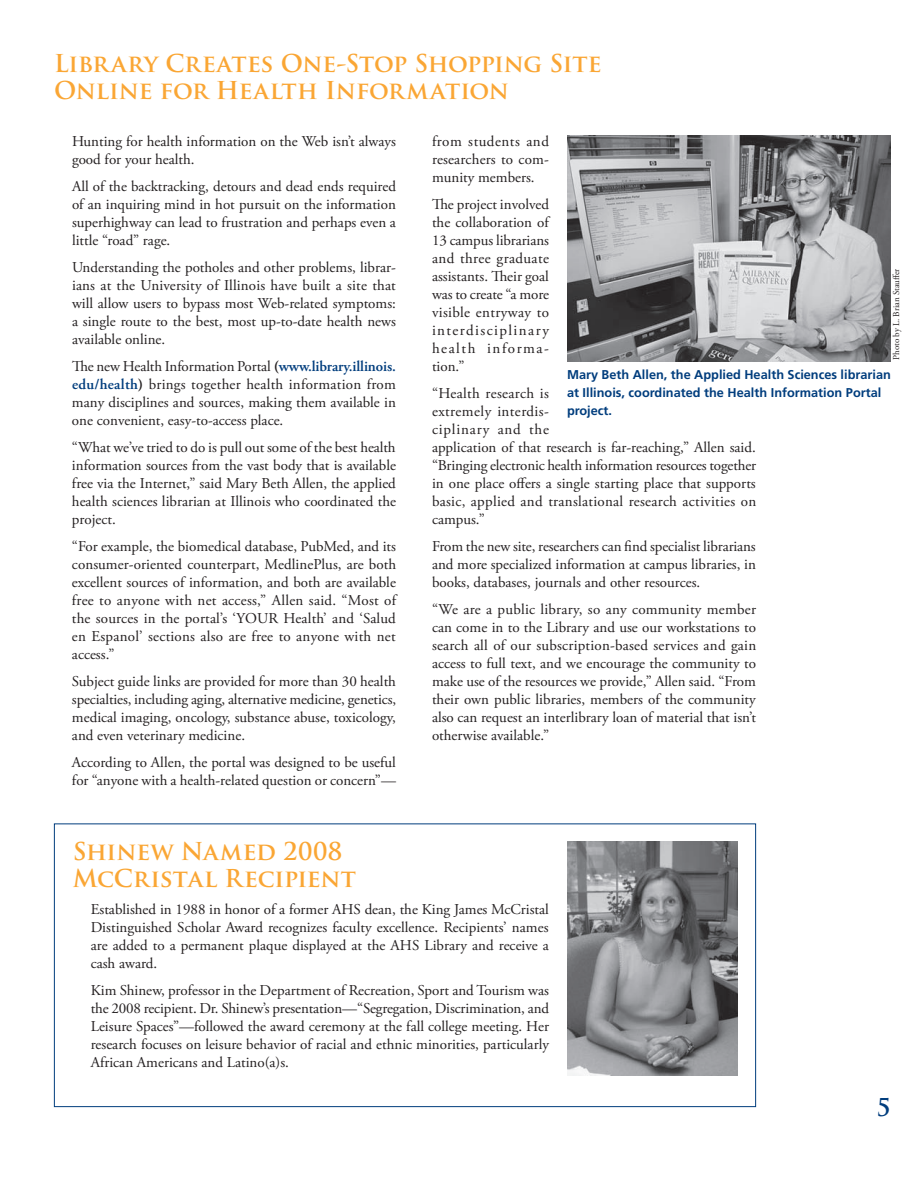
<style>
.page{position:relative;width:918px;height:1188px;background:#fff}
.page>*{position:absolute;margin:0;border:0;box-sizing:border-box;transform-origin:0 0}
.t1{font:700 24px/27px "Trajan Pro";letter-spacing:-.005em;color:#faa634}
.t2{font:700 24px "Trajan Pro";color:#013d7d}
.t3{font:15px/18px "Adobe Garamond Pro";letter-spacing:-.01em;color:#231f20;text-align:justify}
.t4{font:15px/18px "Adobe Garamond Pro";letter-spacing:-.08em;color:#231f20}
.t5{font:700 12.75px/18px "Frutiger";color:#013d7d}
.t6{font:9px "Adobe Garamond Pro";color:#231f20}
.s1{font-weight:700}
.s2{font-weight:600;color:#013d7d}
</style>
<div class="page">
<img style="left:567px;top:135px;width:324px;height:226px">
<img style="left:567px;top:841px;width:171px;height:235px">
<h1 class="t1" style="left:54px;top:50px;width:549px">Library Creates One-Stop Shopping Site<br>Online for Health Information</h1>
<p class="t4" style="left:72px;top:133px;width:325px">Hunting for health information on the Web isn’t always good for your health.</p>
<p class="t3" style="left:72px;top:178px;width:326px">All of the backtracking, detours and dead ends required of an inquiring mind in hot pursuit on the information superhighway can lead to frustration and perhaps even a little “road” rage.</p>
<p class="t3" style="left:72px;top:259px;width:326px">Understanding the potholes and other problems, librar&shy;ians at the University of Illinois have built a site that will allow users to bypass most Web-related symptoms: a single route to the best, most up-to-date health news available online.</p>
<p class="t3" style="left:72px;top:358px;width:325px">The new Health Information Portal <span class="s1">(</span><span class="s2">www.library.illinois. edu/health</span><span class="s1">)</span> brings together health information from many disciplines and sources, making them available in one convenient, easy-to-access place.</p>
<p class="t3" style="left:72px;top:439px;width:326px">“What we’ve tried to do is pull out some of the best health information sources from the vast body that is available free via the Internet,” said Mary Beth Allen, the applied health sciences librarian at Illinois who coordinated the project.</p>
<p class="t3" style="left:72px;top:538px;width:327px;text-align:left">“For example, the biomedical database, PubMed, and its consumer-oriented counterpart, MedlinePlus, are both excellent sources of information, and both are available free to anyone with net access,” Allen said. “Most of the sources in the portal’s ‘YOUR Health’ and ‘Salud en Espanol’ sections also are free to anyone with net access.”</p>
<p class="t3" style="left:72px;top:673px;width:326px">Subject guide links are provided for more than 30 health specialties, including aging, alternative medicine, genetics, medical imaging, oncology, substance abuse, toxicology, and even veterinary medicine.</p>
<p class="t3" style="left:72px;top:754px;width:326px">According to Allen, the portal was designed to be useful for “anyone with a health-related question or concern”—</p>
<p class="t3" style="left:432px;top:133px;width:118px">from students and researchers to com&shy;munity members.</p>
<p class="t3" style="left:432px;top:196px;width:120px">The project involved the collaboration of 13 campus librarians and three graduate assistants. Their goal was to create “a more visible entryway to interdisciplinary health informa&shy;tion.”</p>
<p class="t3" style="left:432px;top:385px;width:326px;text-align:left">“Health research is<br>extremely interdis-<br>ciplinary and the<br>application of that research is far-reaching,” Allen said. “Bringing electronic health information resources together in one place offers a single starting place that supports basic, applied and translational research activities on campus.”</p>
<p class="t3" style="left:432px;top:538px;width:325px">From the new site, researchers can find specialist librarians and more specialized information at campus libraries, in books, databases, journals and other resources.</p>
<p class="t3" style="left:432px;top:601px;width:326px">“We are a public library, so any community member can come in to the Library and use our workstations to search all of our subscription-based services and gain access to full text, and we encourage the community to make use of the resources we provide,” Allen said. “From their own public libraries, members of the community also can request an interlibrary loan of material that isn’t otherwise available.”</p>
<p class="t6" style="left:891px;top:360px;width:93px;rotate:-90deg">Photo by L. Brian Stauffer</p>
<p class="t5" style="left:567px;top:365px;width:325px">Mary Beth Allen, the Applied Health Sciences librarian at Illinois, coordinated the Health Information Portal project.</p>
<h1 class="t1" style="left:73px;top:838px;width:285px">Shinew Named 2008<br>McCristal Recipient</h1>
<p class="t3" style="left:91px;top:901px;width:460px">Established in 1988 in honor of a former AHS dean, the King James McCristal Distinguished Scholar Award recognizes faculty excellence. Recipients’ names are added to a permanent plaque displayed at the AHS Library and receive a cash award.</p>
<p class="t3" style="left:91px;top:982px;width:460px">Kim Shinew, professor in the Department of Recreation, Sport and Tourism was the 2008 recipient. Dr. Shinew’s presentation—“Segregation, Discrimination, and Leisure Spaces”—followed the award ceremony at the fall college meeting. Her research focuses on leisure behavior of racial and ethnic minorities, particularly African Americans and Latino(a)s.</p>
<h1 class="t2" style="left:877px;top:1092px;width:16px">5</h1>
</div>
